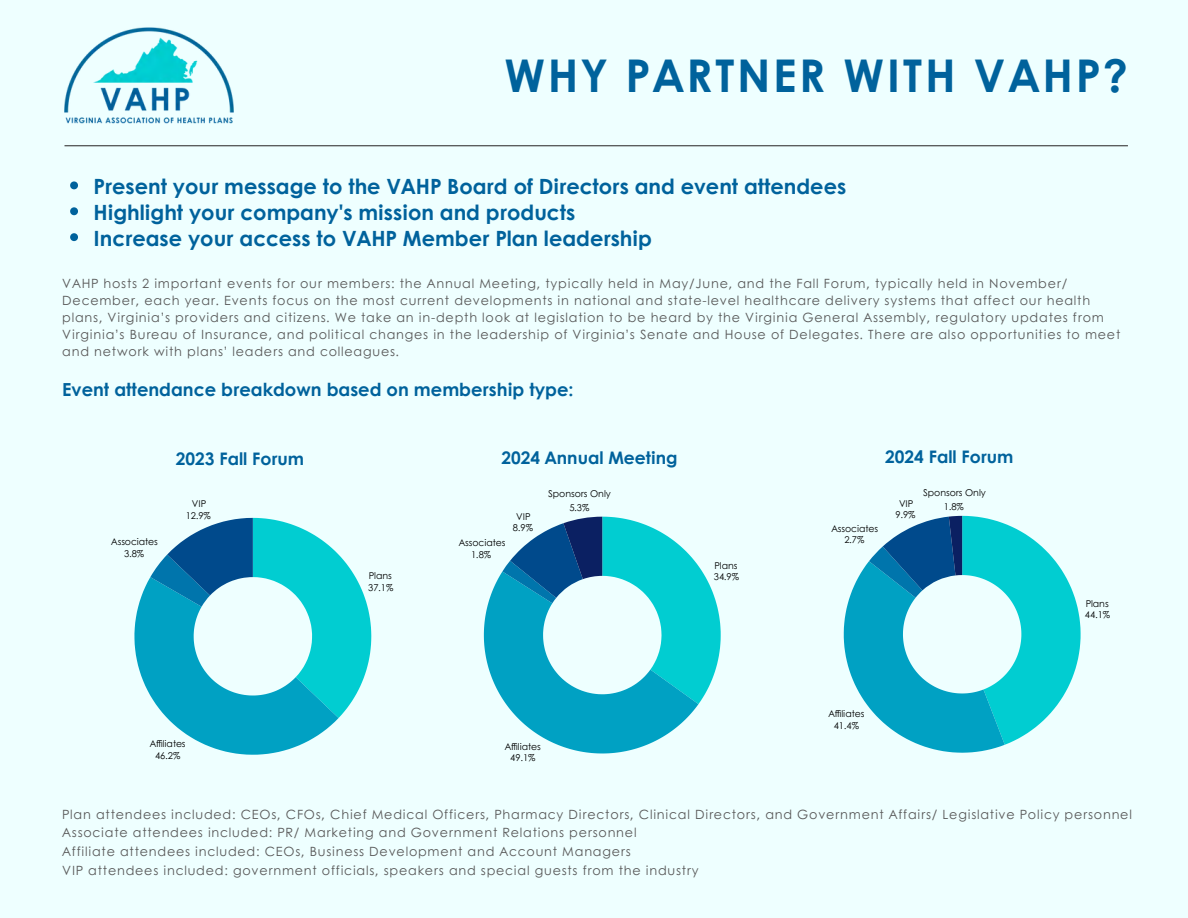
<style>
.page{position:relative;width:1188px;height:918px;background:#eff}
.page>*{position:absolute;margin:0;border:0;box-sizing:border-box;transform-origin:0 0}
.t1{font:700 45.15px "Century Gothic";letter-spacing:.06em;color:#00629c}
.t2{font:700 21px "Century Gothic";color:#00629c}
.t3{font:700 18px "Century Gothic";color:#00629c}
.t4{font:700 17.25px "Century Gothic";color:#00629c}
.t5{font:12.75px/17px "Century Gothic";letter-spacing:.06em;color:#595959}
.t6{font:9.3px/11.6px "Century Gothic";color:#000;text-align:center}
</style>
<div class="page">
<img style="left:65px;top:27px;width:168px;height:97px">
<hr style="left:65px;top:145px;width:1063px;height:1px;background:#3b3b3b">
<svg style="left:70px;top:181px;width:8px;height:8px"></svg>
<svg style="left:70px;top:207px;width:8px;height:8px"></svg>
<svg style="left:70px;top:233px;width:8px;height:8px"></svg>
<svg style="left:484px;top:517px;width:237px;height:237px"></svg>
<svg style="left:134px;top:518px;width:237px;height:237px"></svg>
<svg style="left:844px;top:516px;width:237px;height:237px"></svg>
<p class="t1" style="left:504px;top:41px;width:625px">WHY PARTNER WITH VAHP?</p>
<h1 class="t2" style="left:93px;top:170px;width:754px">Present your message to the VAHP Board of Directors and event attendees</h1>
<p class="t2" style="left:93px;top:196px;width:483px">Highlight your company's mission and products</p>
<p class="t2" style="left:93px;top:222px;width:560px">Increase your access to VAHP Member Plan leadership</p>
<p class="t5" style="left:62px;top:274px;width:1060px">VAHP hosts 2 important events for our members: the Annual Meeting, typically held in May/June, and the Fall Forum, typically held in November/ December, each year. Events focus on the most current developments in national and state-level healthcare delivery systems that affect our health plans, Virginia’s providers and citizens. We take an in-depth look at legislation to be heard by the Virginia General Assembly, regulatory updates from Virginia’s Bureau of Insurance, and political changes in the leadership of Virginia’s Senate and House of Delegates. There are also opportunities to meet and network with plans’ leaders and colleagues.</p>
<p class="t3" style="left:62px;top:376px;width:513px">Event attendance breakdown based on membership type:</p>
<p class="t6" style="left:111px;top:536px;width:48px">Associates<br>3.8%</p>
<p class="t4" style="left:176px;top:445px;width:130px">2023 Fall Forum</p>
<p class="t6" style="left:186px;top:498px;width:27px">VIP<br>12.9%</p>
<p class="t6" style="left:368px;top:570px;width:27px;text-align:left">Plans<br>37.1%</p>
<p class="t4" style="left:501px;top:444px;width:178px">2024 Annual Meeting</p>
<p class="t6" style="left:459px;top:537px;width:48px">Associates<br>1.8%</p>
<p class="t6" style="left:513px;top:510px;width:21px">VIP<br>8.9%</p>
<p class="t6" style="left:548px;top:487px;width:64px;line-height:13.4px">Sponsors Only<br>5.3%</p>
<p class="t6" style="left:714px;top:559px;width:27px;text-align:left">Plans<br>34.9%</p>
<p class="t6" style="left:150px;top:738px;width:37px">Affiliates<br>46.2%</p>
<p class="t6" style="left:505px;top:740px;width:37px">Affiliates<br>49.1%</p>
<p class="t4" style="left:885px;top:443px;width:130px">2024 Fall Forum</p>
<p class="t6" style="left:831px;top:522px;width:48px">Associates<br>2.7%</p>
<p class="t6" style="left:896px;top:497px;width:21px">VIP<br>9.9%</p>
<p class="t6" style="left:923px;top:486px;width:64px;line-height:13.4px">Sponsors Only<br>1.8%</p>
<p class="t6" style="left:828px;top:708px;width:37px">Affiliates<br>41.4%</p>
<p class="t6" style="left:1085px;top:597px;width:27px;text-align:left">Plans<br>44.1%</p>
<p class="t5" style="left:62px;top:805px;width:1071px">Plan attendees included: CEOs, CFOs, Chief Medical Officers, Pharmacy Directors, Clinical Directors, and Government Affairs/ Legislative Policy personnel</p>
<p class="t5" style="left:62px;top:824px;width:576px">Associate attendees included: PR/ Marketing and Government Relations personnel</p>
<p class="t5" style="left:62px;top:843px;width:570px">Affiliate attendees included: CEOs, Business Development and Account Managers</p>
<p class="t5" style="left:62px;top:862px;width:638px">VIP attendees included: government officials, speakers and special guests from the industry</p>
</div>
